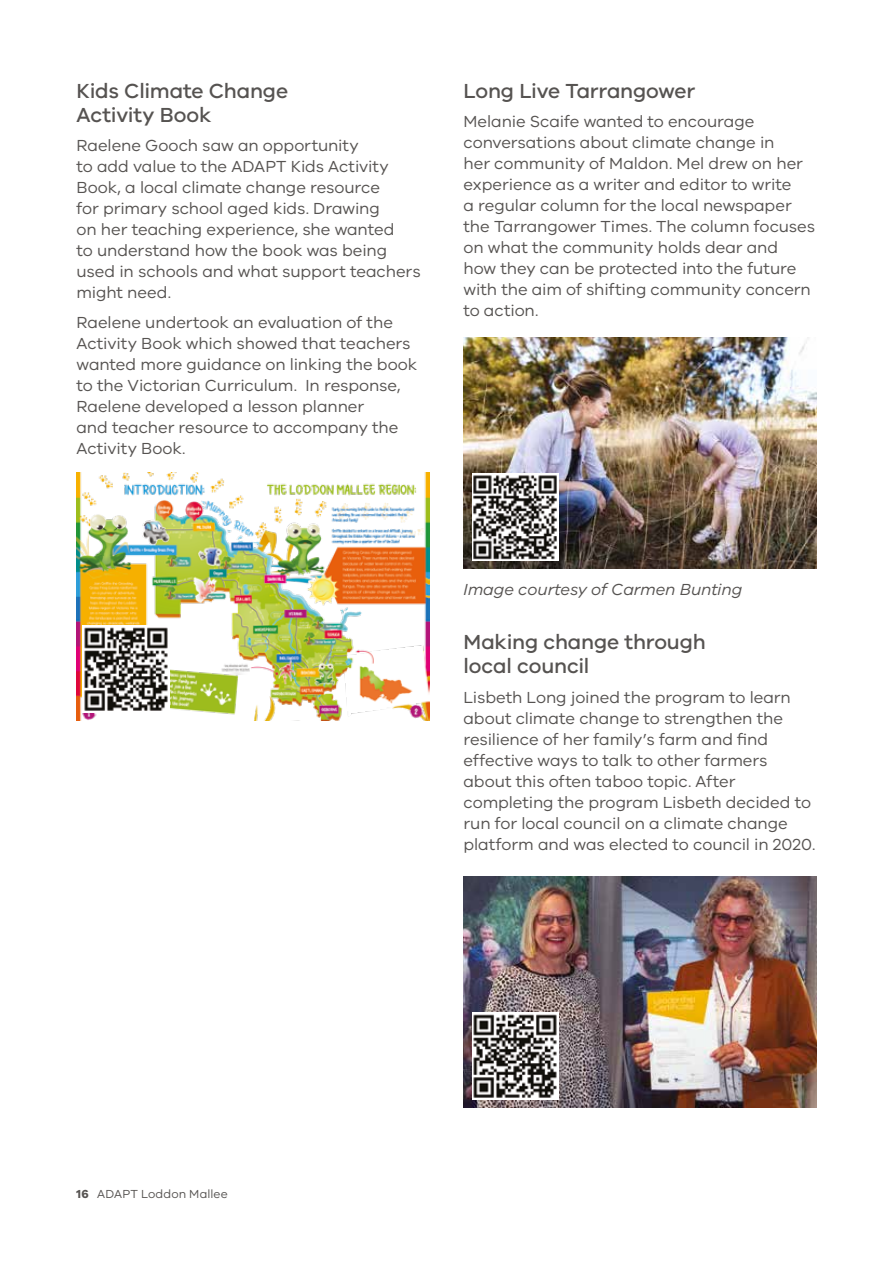
<style>
.page{position:relative;width:893px;height:1263px;background:#fff}
.page>*{position:absolute;margin:0;border:0;box-sizing:border-box;transform-origin:0 0}
.t1{font:500 21px/24px "VIC";letter-spacing:-.01em;color:#565351}
.t2{font:16.5px/21px "VIC";letter-spacing:-.005em;color:#565351}
.t3{font:italic 16.5px "VIC";letter-spacing:-.01em;color:#565351}
.t4{font:12px "VIC";letter-spacing:.01em;color:#565351}
.s1{font-weight:700}
</style>
<div class="page">
<img style="left:77px;top:472px;width:352px;height:249px">
<img style="left:83px;top:625px;width:87px;height:87px">
<img style="left:463px;top:337px;width:353px;height:232px">
<img style="left:472px;top:473px;width:87px;height:87px">
<img style="left:463px;top:876px;width:353px;height:232px">
<img style="left:472px;top:1012px;width:87px;height:87px">
<p class="t1" style="left:77px;top:78px;width:213px">Kids Climate Change<br>Activity Book</p>
<p class="t2" style="left:77px;top:134px;width:346px">Raelene Gooch saw an opportunity<br>to add value to the ADAPT Kids Activity Book, a local climate change resource<br>for primary school aged kids. Drawing<br>on her teaching experience, she wanted<br>to understand how the book was being used in schools and what support teachers might need.</p>
<p class="t2" style="left:77px;top:311px;width:342px">Raelene undertook an evaluation of the Activity Book which showed that teachers wanted more guidance on linking the book to the Victorian Curriculum. In response, Raelene developed a lesson planner<br>and teacher resource to accompany the Activity Book.</p>
<p class="t1" style="left:463px;top:78px;width:233px">Long Live Tarrangower</p>
<p class="t2" style="left:463px;top:110px;width:353px">Melanie Scaife wanted to encourage conversations about climate change in<br>her community of Maldon. Mel drew on her experience as a writer and editor to write<br>a regular column for the local newspaper the Tarrangower Times. The column focuses on what the community holds dear and how they can be protected into the future with the aim of shifting community concern to action.</p>
<p class="t3" style="left:463px;top:579px;width:280px">Image courtesy of Carmen Bunting</p>
<p class="t1" style="left:463px;top:630px;width:244px">Making change through local council</p>
<p class="t2" style="left:463px;top:686px;width:353px">Lisbeth Long joined the program to learn about climate change to strengthen the resilience of her family’s farm and find effective ways to talk to other farmers about this often taboo topic. After completing the program Lisbeth decided to run for local council on a climate change platform and was elected to council in 2020.</p>
<p class="t4" style="left:77px;top:1187px;width:153px"><span class="s1">16</span> ADAPT Loddon Mallee</p>
</div>
